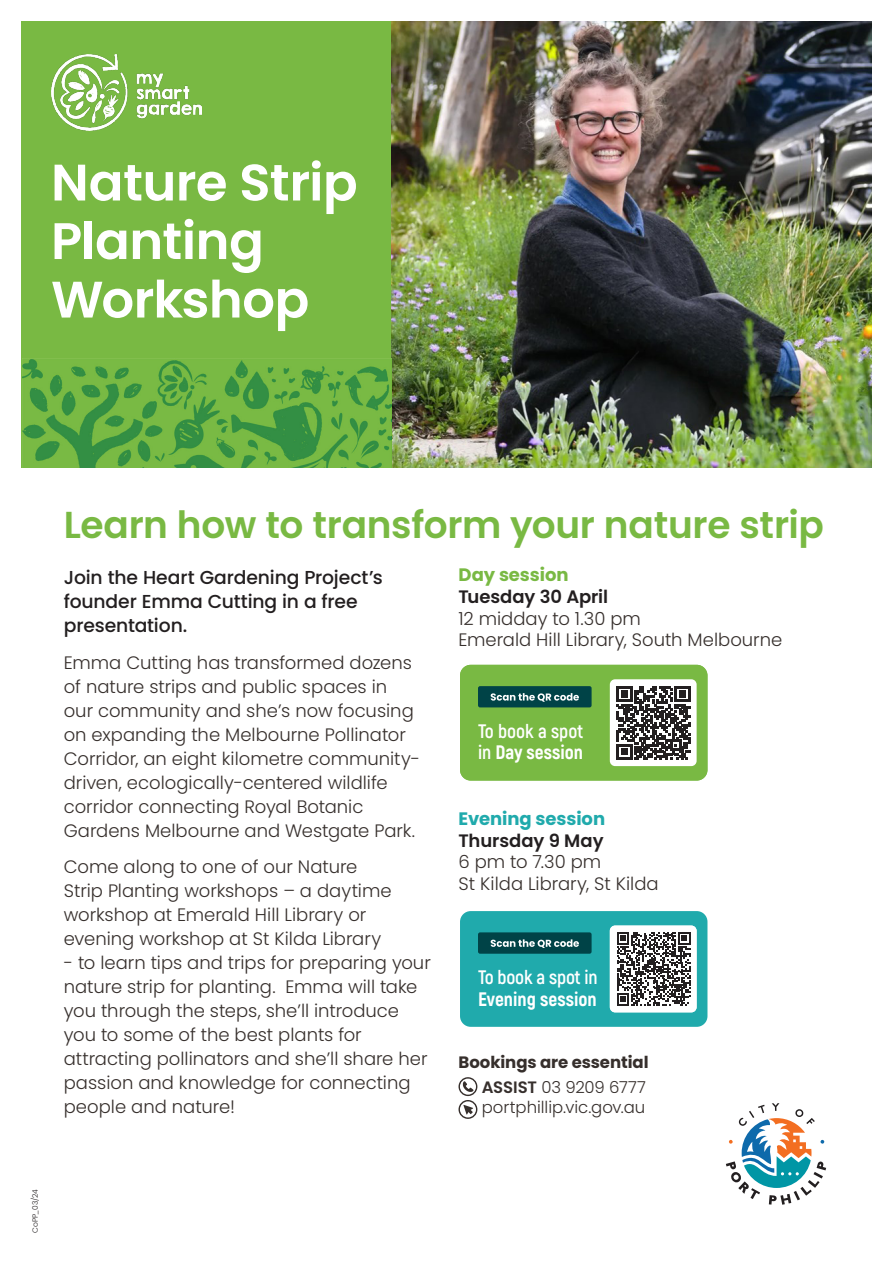
<style>
.page{position:relative;width:893px;height:1263px;background:#fff}
.page>*{position:absolute;margin:0;border:0;box-sizing:border-box;transform-origin:0 0}
.t1{font:600 51.3px/58.5px "Poppins";letter-spacing:-.01em;color:#fff}
.t2{font:600 37.5px "Poppins";letter-spacing:-.01em;color:#79b943}
.t3{font:700 21.9px/21.5px "Akrobat";color:#fff}
.t4{font:800 19.5px/21.5px "Akrobat";color:#fff}
.t5{font:700 19.5px/21.5px "Akrobat";color:#fff}
.Introduction{font:500 18.75px/24px "Poppins";letter-spacing:-.005em;color:#231f20}
._11pt_BODY_TEXT{font:300 18px/24px "Poppins";color:#362f2c}
.Introduction-2{font:300 18px/24px "Poppins";color:#362f2c}
._11pt_BODY_TEXT-2{font:700 18px "Poppins";letter-spacing:-.005em;color:#79b943}
.t6{font:300 16.5px/19.8px "Poppins";color:#362f2c}
.t7{font:700 16.5px "Poppins";letter-spacing:-.005em;color:#362f2c}
.t8{font:300 7.5px "Poppins";letter-spacing:-.005em;color:#231f20}
.s1{font-weight:600;color:#231f20}
.s2{font-weight:800}
.s3{font-weight:700;color:#20aaac}
.s4{font-weight:700}
.s5{font-weight:600}
</style>
<div class="page">
<svg style="left:726px;top:1103px;width:100px;height:102px"></svg>
<svg style="left:458px;top:1077px;width:19px;height:42px"></svg>
<img style="left:391px;top:21px;width:481px;height:447px">
<div style="left:21px;top:21px;width:370px;height:447px;background:#79b943"></div>
<img style="left:23px;top:358px;width:368px;height:110px">
<img style="left:51px;top:54px;width:151px;height:77px">
<div style="left:460px;top:665px;width:247px;height:115px;background:#79b943;border-radius:11px"></div>
<div style="left:610px;top:679px;width:87px;height:87px;background:#fff;border-radius:5px"></div>
<div style="left:478px;top:686px;width:114px;height:21px;background:#004347;border-radius:2px"></div>
<svg style="left:491px;top:693px;width:88px;height:9px"></svg>
<div style="left:460px;top:911px;width:247px;height:116px;background:#20aaac;border-radius:11px"></div>
<div style="left:610px;top:925px;width:87px;height:87px;background:#fff;border-radius:5px"></div>
<div style="left:478px;top:932px;width:114px;height:22px;background:#004347;border-radius:2px"></div>
<svg style="left:491px;top:939px;width:88px;height:9px"></svg>
<svg style="left:616px;top:686px;width:74px;height:74px"></svg>
<svg style="left:617px;top:932px;width:73px;height:74px"></svg>
<p class="t1" style="left:51px;top:154px;width:308px">Nature Strip<br>Planting<br>Workshop</p>
<h1 class="t2" style="left:64px;top:503px;width:762px">Learn how to transform your nature strip</h1>
<p class="Introduction" style="left:64px;top:565px;width:321px">Join the Heart Gardening Project’s founder Emma Cutting in a free presentation.</p>
<p class="Introduction-2" style="left:64px;top:650px;width:358px">Emma Cutting has transformed dozens of nature strips and public spaces in our community and she’s now focusing on expanding the Melbourne Pollinator Corridor, an eight kilometre community&shy;driven, ecologically-centered wildlife corridor connecting Royal Botanic Gardens Melbourne and Westgate Park.</p>
<p class="_11pt_BODY_TEXT" style="left:64px;top:855px;width:329px">Come along to one of our Nature Strip Planting workshops – a daytime workshop at Emerald Hill Library or evening workshop at St Kilda Library</p>
<p class="_11pt_BODY_TEXT" style="left:64px;top:951px;width:369px">- to learn tips and trips for preparing your nature strip for planting. Emma will take you through the steps, she’ll introduce you to some of the best plants for attracting pollinators and she’ll share her passion and knowledge for connecting people and nature!</p>
<p class="_11pt_BODY_TEXT-2" style="left:458px;top:565px;width:112px">Day session</p>
<p class="_11pt_BODY_TEXT" style="left:458px;top:586px;width:325px;line-height:21.6px"><span class="s1">Tuesday 30 April<br></span>12 midday to 1.30 pm<br>Emerald Hill Library, South Melbourne</p>
<p class="t3" style="left:478px;top:719px;width:110px">To make your booking</p>
<p class="t5" style="left:478px;top:720px;width:107px">To book a spot in <span class="s2">Day session</span></p>
<p class="_11pt_BODY_TEXT" style="left:458px;top:808px;width:202px;line-height:21.6px"><span class="s3">Evening session<br></span><span class="s1">Thursday 9 May<br></span>6 pm to 7.30 pm<br>St Kilda Library, St Kilda</p>
<p class="t4" style="left:478px;top:966px;width:121px"><span class="s4">To book a spot in<br></span>Evening session</p>
<p class="t7" style="left:458px;top:1052px;width:192px">Bookings are essential</p>
<p class="t6" style="left:482px;top:1077px;width:166px"><span class="s5">ASSIST</span> 03 9209 6777 portphillip.vic.gov.au</p>
<p class="t8" style="left:31px;top:1233px;width:45px;rotate:-90deg">CoPP_03/24</p>
</div>
